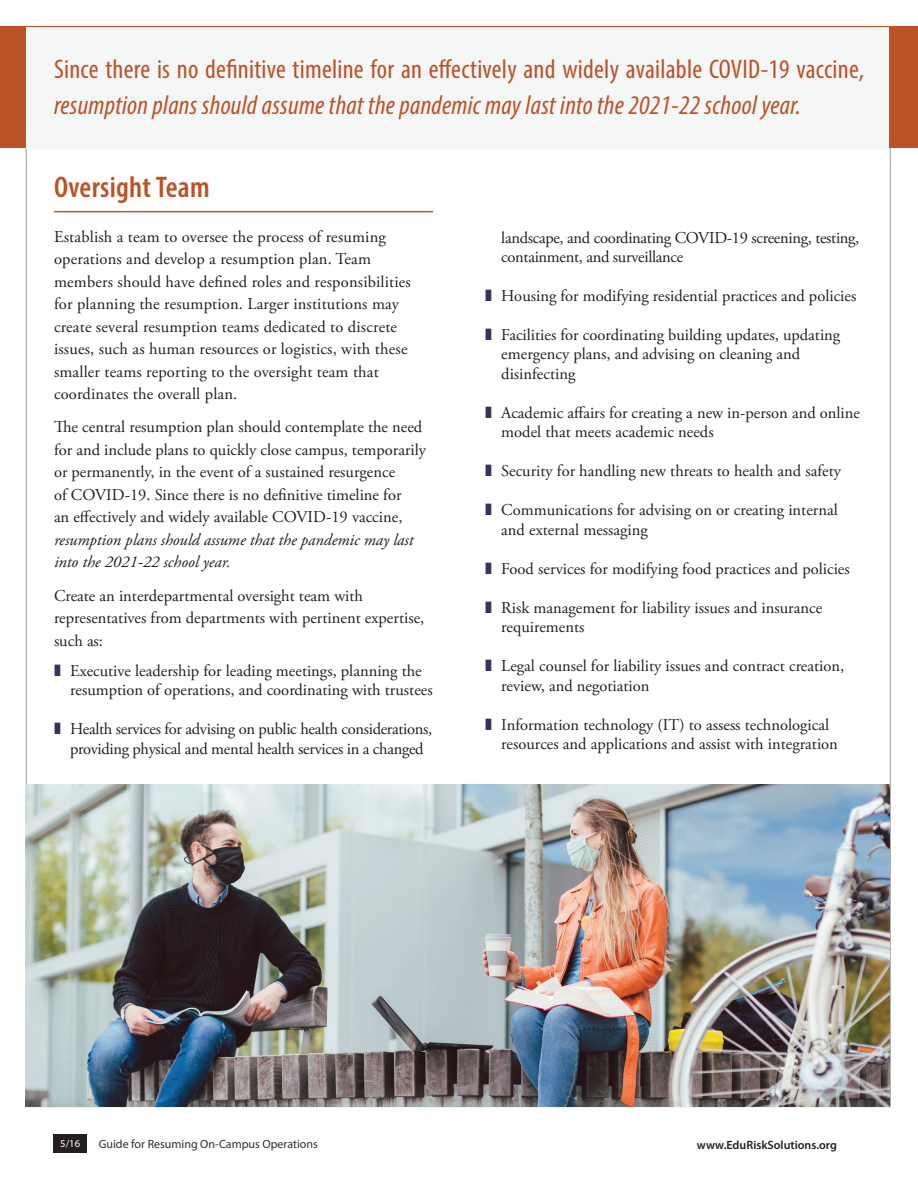
<style>
.page{position:relative;width:918px;height:1188px;background:#fff}
.page>*{position:absolute;margin:0;border:0;box-sizing:border-box;transform-origin:0 0}
.t1{font:600 condensed 30px "Myriad Pro";letter-spacing:.01em;color:#bb5327}
.t2{font:condensed 27px "Myriad Pro";letter-spacing:.01em;color:#bb5327}
.t3{font:italic condensed 27px "Myriad Pro";letter-spacing:.01em;color:#bb5327}
.t4{font:16.5px/22.5px "Adobe Garamond Pro";color:#231f20}
.t5{font:16.5px/19.5px "Adobe Garamond Pro";letter-spacing:-.02em;color:#231f20;text-align:center}
.t6{font:italic 16.5px/22.5px "Adobe Garamond Pro";color:#231f20}
.t7{font:12px "Myriad Pro";color:#2e2f2e}
.t8{font:600 12px "Myriad Pro";color:#231f20}
.t9{font:10.5px "Myriad Pro";color:#fff}
.s1{color:#3c305c}
</style>
<div class="page">
<div style="left:54px;top:1134px;width:33px;height:19px;background:#231f20"></div>
<div style="left:0;top:27px;width:918px;height:121px;background:#bb5327"></div>
<hr style="left:54px;top:211px;width:379px;height:1px;background:#bb5327">
<img style="left:26px;top:784px;width:863px;height:323px">
<div style="left:27px;top:27px;width:862px;height:121px;background:#f5f6f6"></div>
<h2 class="t2" style="left:54px;top:53px;width:812px">Since there is no definitive timeline for an effectively and widely available COVID-19 vaccine,</h2>
<h2 class="t3" style="left:54px;top:89px;width:748px">resumption plans should assume that the pandemic may last into the 2021-22 school year.</h2>
<h1 class="t1" style="left:54px;top:169px;width:157px">Oversight Team</h1>
<p class="t4" style="left:54px;top:226px;width:358px">Establish a team to oversee the process of resuming operations and develop a resumption plan. Team members should have defined roles and responsibilities for planning the resumption. Larger institutions may create several resumption teams dedicated to discrete issues, such as human resources or logistics, with these smaller teams reporting to the oversight team that coordinates the overall plan.</p>
<p class="t4" style="left:54px;top:416px;width:374px">The central resumption plan should contemplate the need for and include plans to quickly close campus, temporarily or permanently, in the event of a sustained resurgence<br>of COVID-19. Since there is no definitive timeline for<br>an effectively and widely available COVID-19 vaccine,</p>
<p class="t6" style="left:54px;top:529px;width:361px">resumption plans should assume that the pandemic may last into the 2021-22 school year.</p>
<p class="t4" style="left:54px;top:585px;width:372px">Create an interdepartmental oversight team with representatives from departments with pertinent expertise, such as:</p>
<p class="t4" style="left:70px;top:662px;width:364px;line-height:19.5px;text-indent:-16px"><span class="s1">❚</span> Executive leadership for leading meetings, planning the resumption of operations, and coordinating with trustees</p>
<p class="t5" style="left:54px;top:720px;width:380px"><span class="s1">❚</span> Health services for advising on public health considerations, providing physical and mental health services in a changed</p>
<p class="t5" style="left:501px;top:228px;width:360px;text-align:left">landscape, and coordinating COVID-19 screening, testing, containment, and surveillance</p>
<p class="t4" style="left:485px;top:285px;width:373px"><span class="s1">❚</span> Housing for modifying residential practices and policies</p>
<p class="t4" style="left:501px;top:326px;width:340px;line-height:19.5px;text-indent:-16px"><span class="s1">❚</span> Facilities for coordinating building updates, updating emergency plans, and advising on cleaning and disinfecting</p>
<p class="t4" style="left:501px;top:404px;width:360px;line-height:19.5px;text-indent:-16px"><span class="s1">❚</span> Academic affairs for creating a new in-person and online model that meets academic needs</p>
<p class="t4" style="left:485px;top:460px;width:357px"><span class="s1">❚</span> Security for handling new threats to health and safety</p>
<p class="t4" style="left:501px;top:501px;width:338px;line-height:19.5px;text-indent:-16px"><span class="s1">❚</span> Communications for advising on or creating internal and external messaging</p>
<p class="t4" style="left:485px;top:558px;width:366px"><span class="s1">❚</span> Food services for modifying food practices and policies</p>
<p class="t4" style="left:501px;top:598px;width:322px;line-height:19.5px;text-indent:-16px"><span class="s1">❚</span> Risk management for liability issues and insurance requirements</p>
<p class="t4" style="left:501px;top:657px;width:344px;line-height:19.5px;text-indent:-16px"><span class="s1">❚</span> Legal counsel for liability issues and contract creation, review, and negotiation</p>
<p class="t4" style="left:501px;top:715px;width:338px;line-height:19.5px;text-indent:-16px"><span class="s1">❚</span> Information technology (IT) to assess technological resources and applications and assist with integration</p>
<p class="t9" style="left:60px;top:1137px;width:21px">5/16</p>
<p class="t7" style="left:99px;top:1137px;width:221px">Guide for Resuming On-Campus Operations</p>
<p class="t8" style="left:697px;top:1137px;width:142px">www.EduRiskSolutions.org</p>
</div>
